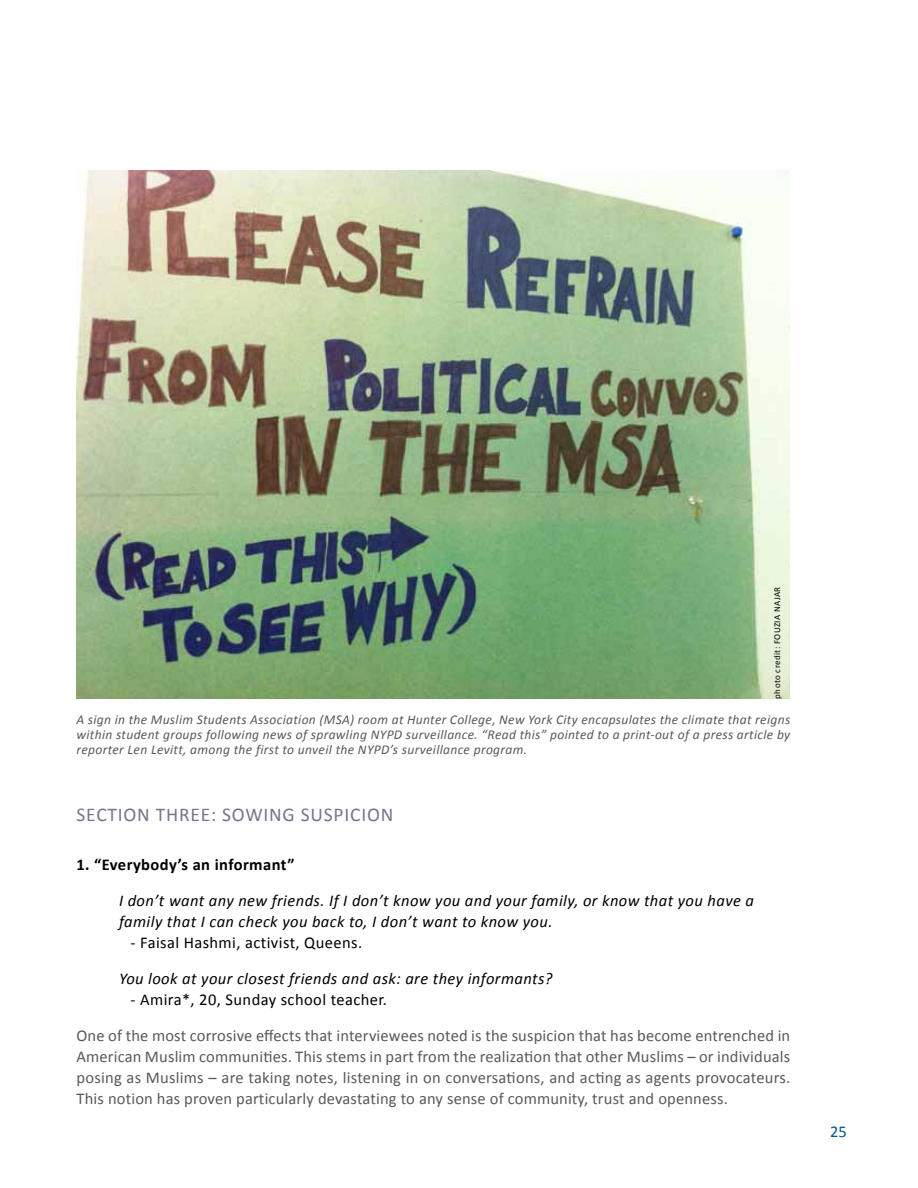
<style>
.page{position:relative;width:918px;height:1188px;background:#fff}
.page>*{position:absolute;margin:0;border:0;box-sizing:border-box;transform-origin:0 0}
.t1{font:19.5px "Calibri";letter-spacing:.04em;color:#73778b}
.t2{font:16.5px/21px "Calibri";letter-spacing:.01em;color:#58595b;text-align:justify}
.t3{font:italic 16.5px/21px "Calibri";letter-spacing:.025em;color:#000}
.t4{font:16.5px "Calibri";letter-spacing:.025em;color:#000}
.t5{font:700 16.5px "Calibri";letter-spacing:.025em;color:#000}
.t6{font:16.5px "Calibri";color:#035a8d}
.t7{font:italic 13.5px/15px "Calibri";letter-spacing:.025em;color:#58595b;text-align:justify}
.t8{font:9px "Calibri";letter-spacing:.04em;color:#000}
</style>
<div class="page">
<img style="left:77px;top:170px;width:712px;height:529px">
<p class="t8" style="left:772px;top:699px;width:113px;rotate:-90deg">photo credit: FOUZIA NAJAR</p>
<p class="t7" style="left:77px;top:712px;width:715px">A sign in the Muslim Students Association (MSA) room at Hunter College, New York City encapsulates the climate that reigns within student groups following news of sprawling NYPD surveillance. “Read this” pointed to a print-out of a press article by reporter Len Levitt, among the first to unveil the NYPD’s surveillance program.</p>
<p class="t1" style="left:77px;top:802px;width:318px">SECTION TH REE: SOWING SUSPICION</p>
<p class="t5" style="left:77px;top:854px;width:219px">1. “Everybody’s an informant”</p>
<p class="t3" style="left:119px;top:889px;width:636px">I don’t want any new friends. If I don’t know you and your family, or know that you have a family that I can check you back to, I don’t want to know you.</p>
<p class="t4" style="left:131px;top:932px;width:233px">- Faisal Hashmi, activist, Queens.</p>
<p class="t3" style="left:119px;top:967px;width:435px">You look at your closest friends and ask: are they informants?</p>
<p class="t4" style="left:131px;top:989px;width:258px">- Amira*, 20, Sunday school teacher.</p>
<p class="t2" style="left:77px;top:1025px;width:715px">One of the most corrosive effects that interviewees noted is the suspicion that has become entrenched in American Muslim communities. This stems in part from the realization that other Muslims – or individuals posing as Muslims – are taking notes, listening in on conversations, and acting as agents provocateurs.<br>This notion has proven particularly devastating to any sense of community, trust and openness.</p>
<p class="t6" style="left:830px;top:1121px;width:18px">25</p>
</div>
